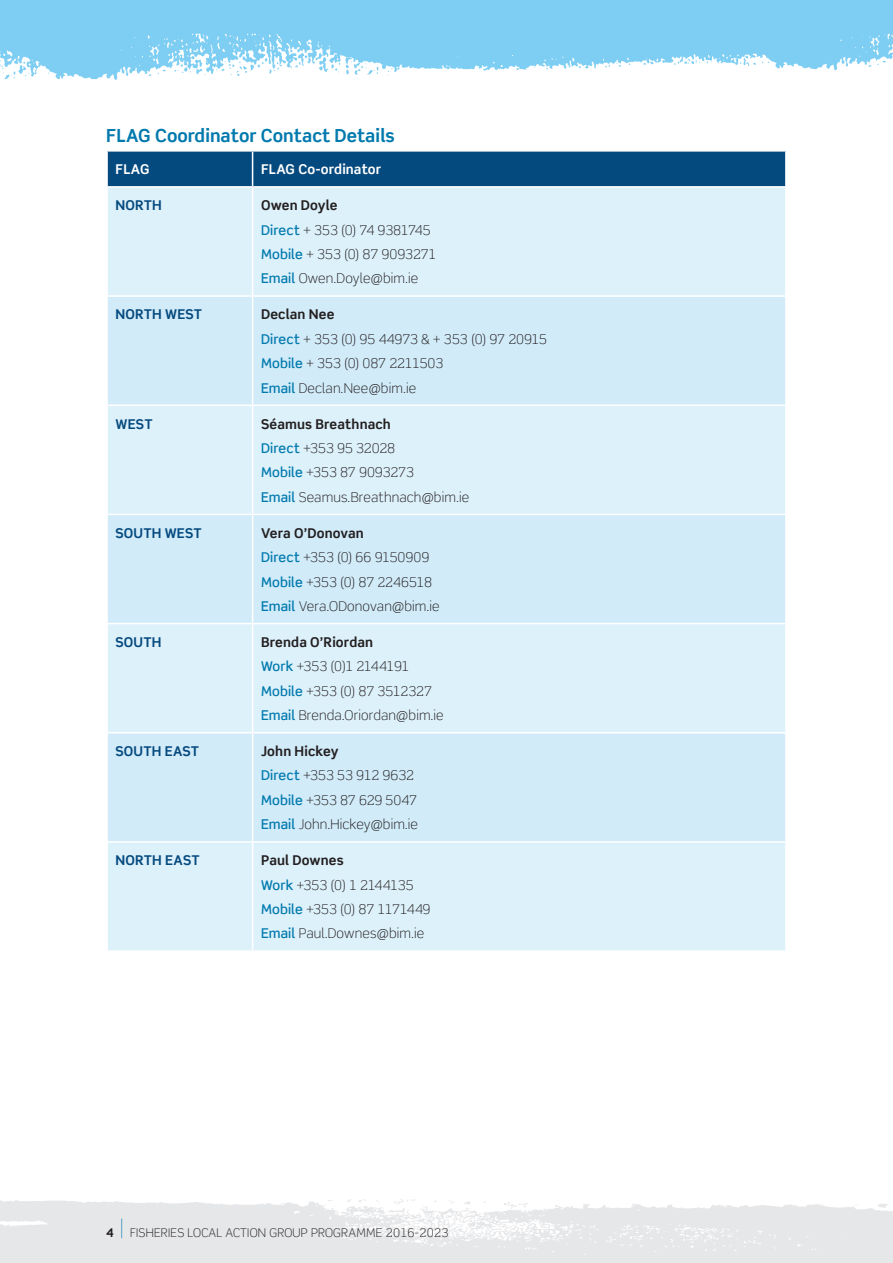
<style>
.page{position:relative;width:893px;height:1263px;background:#fff}
.page>*{position:absolute;margin:0;border:0;box-sizing:border-box;transform-origin:0 0}
.t1{font:700 18px "Scene Pro";color:#0079ad}
.t2{font:300 13.5px/24.5px "Scene Pro";color:#231f20}
.t3{font:700 13.5px "Scene Pro";letter-spacing:.015em;color:#054a7f}
.t4{font:700 13.5px "Scene Pro";letter-spacing:.005em;color:#fff}
.t5{font:300 12px "Scene Pro";letter-spacing:.02em;color:#231f20}
.s1{font-weight:700}
.s2{font-weight:500;color:#0079ad}
.s3{font-size:24px;color:#0079ad}
</style>
<div class="page">
<img style="left:0;top:1199px;width:893px;height:64px">
<img style="left:0;top:0;width:893px;height:80px">
<div style="left:108px;top:152px;width:677px;height:34px;background:#054a7f"></div>
<div style="left:108px;top:188px;width:677px;height:762px;background:#ddf1fb"></div>
<svg style="left:108px;top:297px;width:677px;height:544px;background:#d6edf9"></svg>
<hr style="left:252px;top:152px;width:1px;height:34px;background:#fff">
<hr style="left:252px;top:188px;width:1px;height:107px;background:#fff">
<hr style="left:106px;top:295px;width:147px;height:2px;background:#fff">
<hr style="left:253px;top:295px;width:534px;height:2px;background:#fff">
<hr style="left:252px;top:297px;width:1px;height:107px;background:#fff">
<hr style="left:106px;top:404px;width:147px;height:2px;background:#fff">
<hr style="left:253px;top:404px;width:534px;height:2px;background:#fff">
<hr style="left:252px;top:406px;width:1px;height:108px;background:#fff">
<hr style="left:106px;top:514px;width:147px;height:1px;background:#fff">
<hr style="left:253px;top:514px;width:534px;height:1px;background:#fff">
<hr style="left:252px;top:515px;width:1px;height:108px;background:#fff">
<hr style="left:106px;top:623px;width:147px;height:1px;background:#fff">
<hr style="left:253px;top:623px;width:534px;height:1px;background:#fff">
<hr style="left:252px;top:624px;width:1px;height:108px;background:#fff">
<hr style="left:106px;top:732px;width:147px;height:1px;background:#fff">
<hr style="left:253px;top:732px;width:534px;height:1px;background:#fff">
<hr style="left:252px;top:733px;width:1px;height:108px;background:#fff">
<hr style="left:106px;top:841px;width:147px;height:2px;background:#fff">
<hr style="left:253px;top:841px;width:534px;height:2px;background:#fff">
<hr style="left:252px;top:843px;width:1px;height:107px;background:#fff">
<h1 class="t1" style="left:106px;top:124px;width:290px">FLAG Coordinator Contact Details</h1>
<p class="t4" style="left:116px;top:161px;width:36px">FLAG</p>
<p class="t4" style="left:261px;top:161px;width:122px">FLAG Co-ordinator</p>
<p class="t3" style="left:116px;top:197px;width:48px">NORTH</p>
<p class="t2" style="left:261px;top:193px;width:177px"><span class="s1">Owen Doyle<br></span><span class="s2">Direct</span> + 353 (0) 74 9381745<br><span class="s2">Mobile</span> + 353 (0) 87 9093271<br><span class="s2">Email</span> Owen.Doyle@bim.ie</p>
<p class="t3" style="left:116px;top:306px;width:88px">NORTH WEST</p>
<p class="t2" style="left:261px;top:302px;width:288px"><span class="s1">Declan Nee<br></span><span class="s2">Direct</span> + 353 (0) 95 44973 &amp; + 353 (0) 97 20915<br><span class="s2">Mobile</span> + 353 (0) 087 2211503<br><span class="s2">Email</span> Declan.Nee@bim.ie</p>
<p class="t3" style="left:116px;top:415px;width:39px">WEST</p>
<p class="t2" style="left:261px;top:412px;width:210px"><span class="s1">Séamus Breathnach<br></span><span class="s2">Direct</span> +353 95 32028<br><span class="s2">Mobile</span> +353 87 9093273<br><span class="s2">Email</span> Seamus.Breathnach@bim.ie</p>
<p class="t3" style="left:116px;top:524px;width:88px">SOUTH WEST</p>
<p class="t2" style="left:261px;top:521px;width:180px"><span class="s1">Vera O’Donovan<br></span><span class="s2">Direct</span> +353 (0) 66 9150909<br><span class="s2">Mobile</span> +353 (0) 87 2246518<br><span class="s2">Email</span> Vera.ODonovan@bim.ie</p>
<p class="t3" style="left:116px;top:634px;width:47px">SOUTH</p>
<p class="t2" style="left:261px;top:630px;width:184px"><span class="s1">Brenda O’Riordan<br></span><span class="s2">Work</span> +353 (0)1 2144191<br><span class="s2">Mobile</span> +353 (0) 87 3512327<br><span class="s2">Email</span> Brenda.Oriordan@bim.ie</p>
<p class="t3" style="left:116px;top:743px;width:85px">SOUTH EAST</p>
<p class="t2" style="left:261px;top:739px;width:159px"><span class="s1">John Hickey<br></span><span class="s2">Direct</span> +353 53 912 9632<br><span class="s2">Mobile</span> +353 87 629 5047<br><span class="s2">Email</span> John.Hickey@bim.ie</p>
<p class="t3" style="left:116px;top:852px;width:86px">NORTH EAST</p>
<p class="t2" style="left:261px;top:848px;width:171px"><span class="s1">Paul Downes<br></span><span class="s2">Work</span> +353 (0) 1 2144135<br><span class="s2">Mobile</span> +353 (0) 87 1171449<br><span class="s2">Email</span> Paul.Downes@bim.ie</p>
<p class="t5" style="left:106px;top:1226px;width:344px"><span class="s1">4</span> <span class="s3">|</span> FISHERIES LOCAL ACTION GROUP PROGRAMME 2016-2023</p>
</div>
